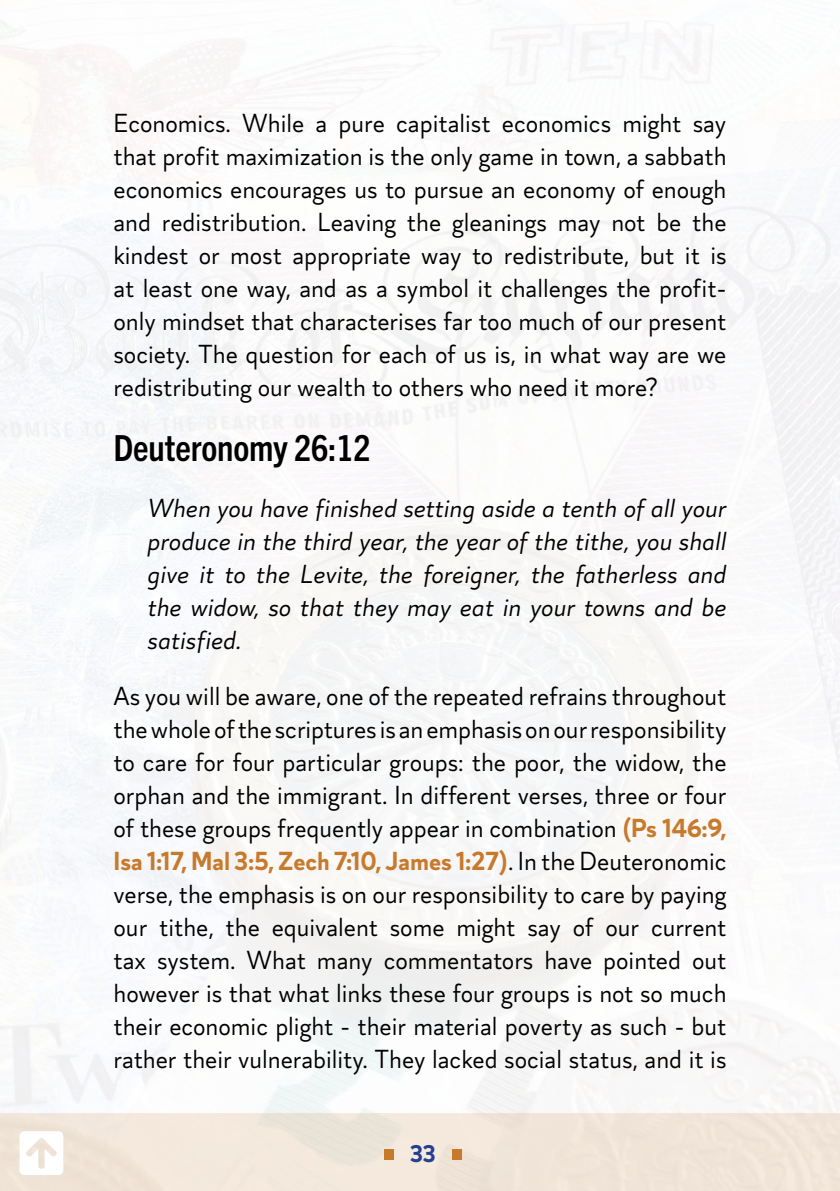
<style>
.page{position:relative;width:840px;height:1191px;background:#fff}
.page>*{position:absolute;margin:0;border:0;box-sizing:border-box;transform-origin:0 0}
.t1{font:50px "Font Awesome 5 Pro Solid";color:#fff}
.t2{font:700 condensed 36px "Trade Gothic Next LT Pro";letter-spacing:-.005em;color:#000}
.t3{font:26px/33px "Magdelin";color:#000;text-align:justify}
.t4{font:italic 26px/33px "Magdelin";color:#000;text-align:justify}
.t5{font:700 24px "Magdelin";color:#25408f}
.s1{font-weight:700;color:#c87a2c}
</style>
<div class="page">
<div style="left:0;top:1113px;width:839px;height:78px;background:#f1e5d9"></div>
<div style="left:383px;top:1149px;width:10px;height:10px;background:#c87a2c"></div>
<div style="left:451px;top:1149px;width:10px;height:10px;background:#c87a2c"></div>
<h1 class="t1" style="left:20px;top:1127px;width:45px">□▲❑◆◆</h1>
<p class="t3" style="left:113px;top:108px;width:614px">Economics. While a pure capitalist economics might say that profit maximization is the only game in town, a sabbath economics encourages us to pursue an economy of enough and redistribution. Leaving the gleanings may not be the kindest or most appropriate way to redistribute, but it is at least one way, and as a symbol it challenges the profit&shy;only mindset that characterises far too much of our present society. The question for each of us is, in what way are we redistributing our wealth to others who need it more?</p>
<h2 class="t2" style="left:113px;top:423px;width:258px">Deuteronomy 26:12</h2>
<p class="t4" style="left:147px;top:492px;width:580px">When you have finished setting aside a tenth of all your produce in the third year, the year of the tithe, you shall give it to the Levite, the foreigner, the fatherless and the widow, so that they may eat in your towns and be satisfied.</p>
<p class="t3" style="left:113px;top:680px;width:614px">As you will be aware, one of the repeated refrains throughout the whole of the scriptures is an emphasis on our responsibility to care for four particular groups: the poor, the widow, the orphan and the immigrant. In different verses, three or four of these groups frequently appear in combination <span class="s1">(Ps 146:9, Isa 1:17, Mal 3:5, Zech 7:10, James 1:27)</span>. In the Deuteronomic verse, the emphasis is on our responsibility to care by paying our tithe, the equivalent some might say of our current tax system. What many commentators have pointed out however is that what links these four groups is not so much their economic plight - their material poverty as such - but rather their vulnerability. They lacked social status, and it is</p>
<p class="t5" style="left:410px;top:1140px;width:27px">33</p>
</div>
